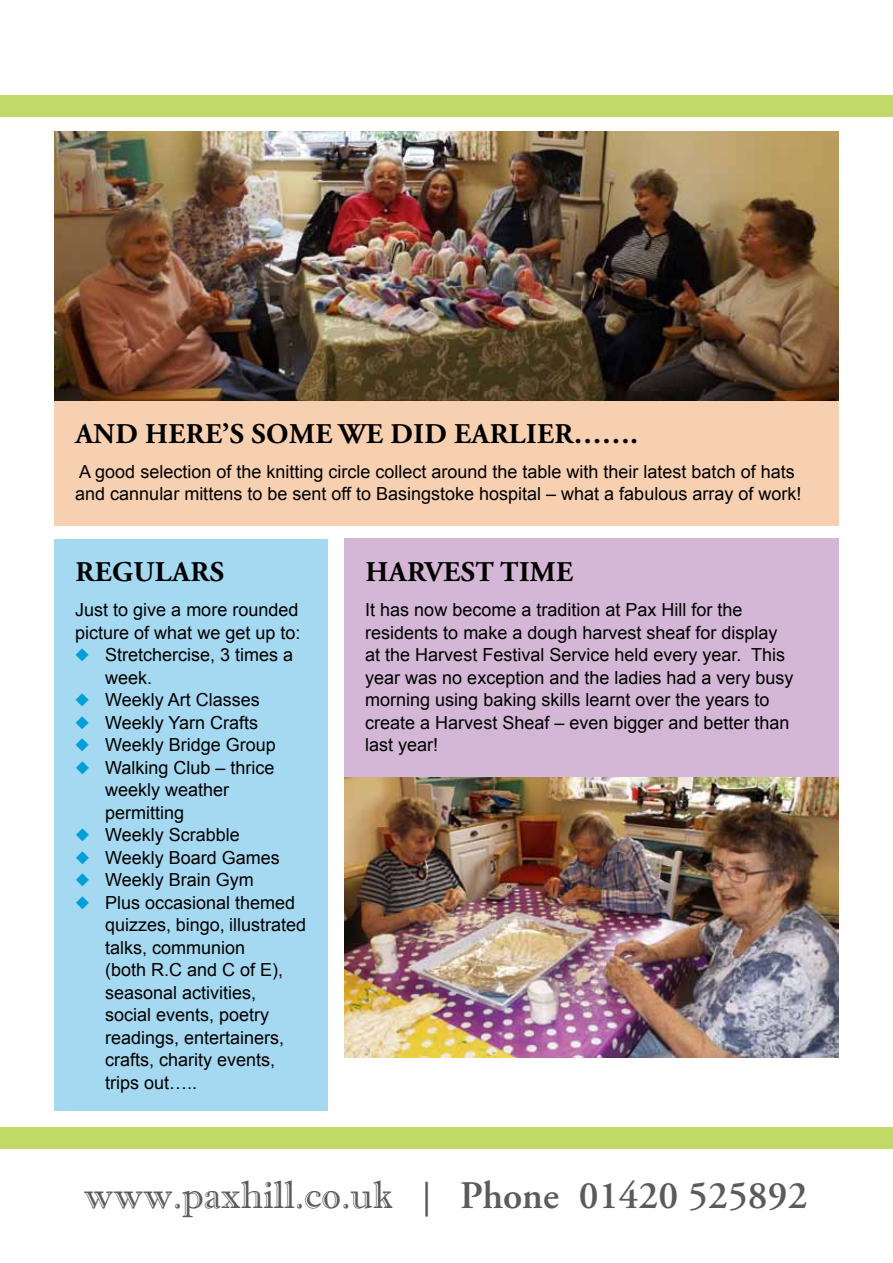
<style>
.page{position:relative;width:893px;height:1263px;background:#fff}
.page>*{position:absolute;margin:0;border:0;box-sizing:border-box;transform-origin:0 0}
.t1{font:39px "Imprint MT Shadow";color:#5a5b5d}
.t2{font:700 28.5px "Adobe Garamond Pro";letter-spacing:.015em;color:#000}
.t3{font:18px/22.5px "Arial";color:#000}
.s1{color:#009fda}
.s2{font-family:"Adobe Garamond";font-weight:600}
</style>
<div class="page">
<div style="left:0;top:1127px;width:893px;height:21px;background:#c1da68"></div>
<div style="left:0;top:96px;width:893px;height:21px;background:#c1da68"></div>
<div style="left:54px;top:401px;width:785px;height:125px;background:#f7d0b1"></div>
<img style="left:54px;top:132px;width:785px;height:269px">
<div style="left:344px;top:539px;width:495px;height:238px;background:#d4b6d6"></div>
<img style="left:344px;top:777px;width:495px;height:280px">
<div style="left:54px;top:539px;width:273px;height:572px;background:#a5d9f1"></div>
<h2 class="t2" style="left:75px;top:417px;width:564px">AND HERE’S SOME WE DID EARLIER…….</h2>
<p class="t3" style="left:75px;top:461px;width:728px">A good selection of the knitting circle collect around the table with their latest batch of hats and cannular mittens to be sent off to Basingstoke hospital – what a fabulous array of work!</p>
<h2 class="t2" style="left:75px;top:555px;width:149px">REGULARS</h2>
<p class="t3" style="left:75px;top:599px;width:227px">Just to give a more rounded picture of what we get up to:</p>
<p class="t3" style="left:105px;top:644px;width:190px;text-indent:-30px"><span class="s1">◆</span> Stretchercise, 3 times a week.</p>
<p class="t3" style="left:75px;top:689px;width:186px"><span class="s1">◆</span> Weekly Art Classes</p>
<p class="t3" style="left:75px;top:711px;width:184px"><span class="s1">◆</span> Weekly Yarn Crafts</p>
<p class="t3" style="left:75px;top:734px;width:202px"><span class="s1">◆</span> Weekly Bridge Group</p>
<p class="t3" style="left:105px;top:756px;width:171px;text-indent:-30px"><span class="s1">◆</span> Walking Club – thrice weekly weather permitting</p>
<p class="t3" style="left:75px;top:824px;width:166px"><span class="s1">◆</span> Weekly Scrabble</p>
<p class="t3" style="left:75px;top:846px;width:206px"><span class="s1">◆</span> Weekly Board Games</p>
<p class="t3" style="left:75px;top:869px;width:180px"><span class="s1">◆</span> Weekly Brain Gym</p>
<p class="t3" style="left:105px;top:891px;width:203px;text-indent:-30px"><span class="s1">◆</span> Plus occasional themed quizzes, bingo, illustrated talks, communion<br>(both R.C and C of E), seasonal activities, social events, poetry readings, entertainers, crafts, charity events, trips out…..</p>
<h2 class="t2" style="left:365px;top:555px;width:209px">HARVEST TIME</h2>
<p class="t3" style="left:365px;top:599px;width:430px">It has now become a tradition at Pax Hill for the residents to make a dough harvest sheaf for display at the Harvest Festival Service held every year. This year was no exception and the ladies had a very busy morning using baking skills learnt over the years to create a Harvest Sheaf – even bigger and better than last year!</p>
<h1 class="t1" style="left:84px;top:1172px;width:725px">www.paxhill.co.uk | <span class="s2">Phone 01420 525892</span></h1>
</div>
